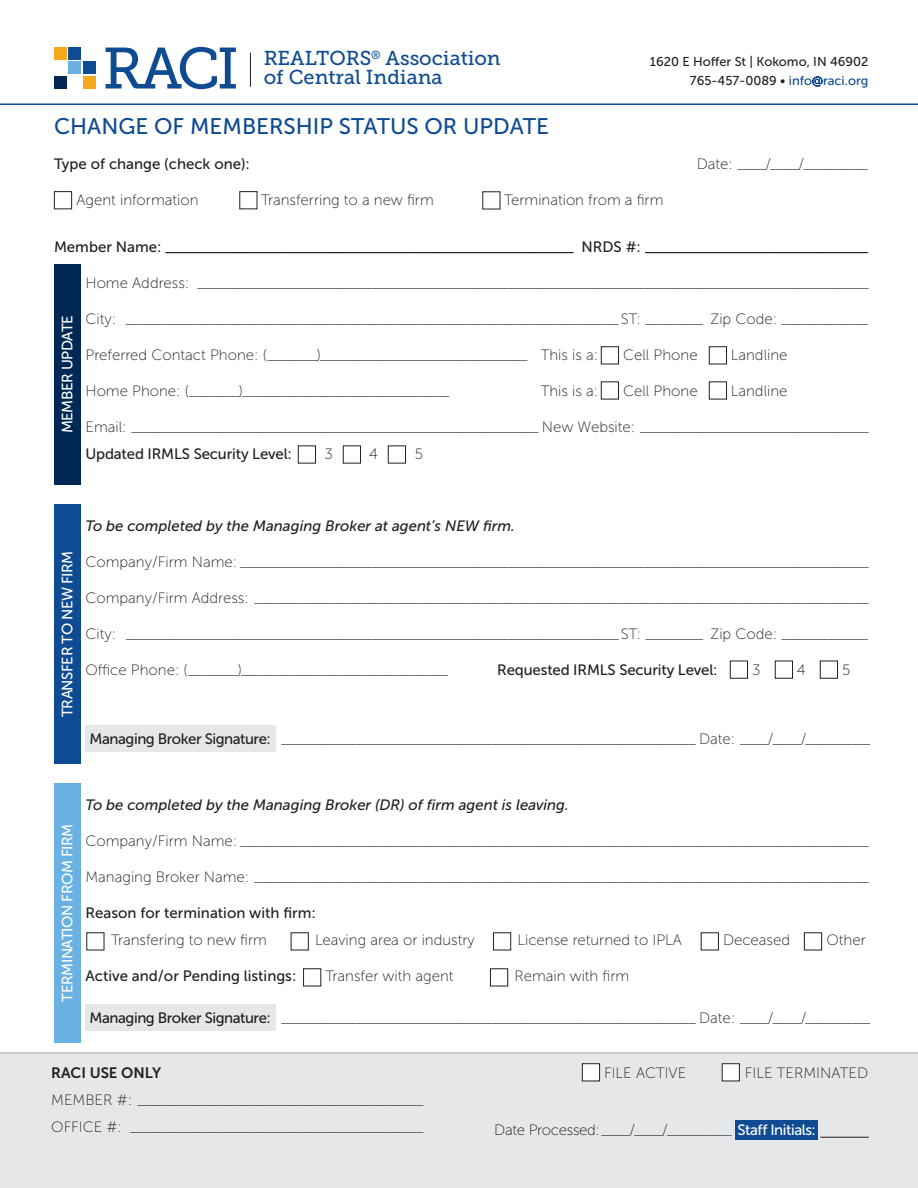
<style>
.page{position:relative;width:918px;height:1188px;background:#fff}
.page>*{position:absolute;margin:0;border:0;box-sizing:border-box;transform-origin:0 0}
.t1{font:58.05px "Museo Slab 500";color:#0f4b92}
.t2{font:22.5px "Museo Sans 500";color:#0f4b92}
.t3{font:20.1px/18.5px "Museo Slab 500";color:#0f4b92}
.t4{font:15px "Museo Sans 100";color:#231f20}
.t5{font:15px "Museo Sans 500";color:#231f20}
.t6{font:italic 15px "Museo Sans 500";color:#231f20}
.t7{font:15px "Museo Sans 500";letter-spacing:-.03em;color:#fff}
.t8{font:15px "Museo Sans 100";letter-spacing:-.02em;color:#231f20}
.t9{font:15px "Museo Sans 700";color:#231f20}
.t10{font:12.9px "Museo Sans 500";color:#231f20}
.s1{color:#0f4b92}
.s2{font-family:"Isidora";font-weight:300;color:#0f4b92}
.s3{font-family:"Museo Sans 500"}
.s4{font-family:"Museo Sans 500";color:#fff}
</style>
<div class="page">
<div style="left:0;top:1053px;width:918px;height:135px;background:#e6e7e9"></div>
<hr style="left:0;top:1052px;width:918px;height:2px;background:#a8a9ad">
<hr style="left:250px;top:53px;width:1px;height:34px;background:#231f20">
<div style="left:83px;top:76px;width:13px;height:13px;background:#f5a81c"></div>
<div style="left:68px;top:61px;width:13px;height:13px;background:#69b1e2"></div>
<div style="left:68px;top:47px;width:13px;height:13px;background:#0f4b92"></div>
<div style="left:54px;top:47px;width:13px;height:13px;background:#f5a81c"></div>
<div style="left:83px;top:61px;width:13px;height:13px;background:#0f4b92"></div>
<div style="left:54px;top:76px;width:13px;height:13px;background:#002855"></div>
<div style="left:54px;top:191px;width:18px;height:18px;border:1px solid #231f20"></div>
<div style="left:239px;top:191px;width:18px;height:18px;border:1px solid #231f20"></div>
<div style="left:601px;top:346px;width:18px;height:18px;border:1px solid #231f20"></div>
<div style="left:601px;top:381px;width:18px;height:18px;border:1px solid #231f20"></div>
<div style="left:709px;top:346px;width:18px;height:18px;border:1px solid #231f20"></div>
<div style="left:709px;top:381px;width:18px;height:18px;border:1px solid #231f20"></div>
<div style="left:54px;top:504px;width:27px;height:260px;background:#0f4b92"></div>
<div style="left:54px;top:783px;width:27px;height:260px;background:#69b1e2"></div>
<div style="left:730px;top:661px;width:18px;height:18px;border:1px solid #231f20"></div>
<div style="left:298px;top:446px;width:18px;height:18px;border:1px solid #231f20"></div>
<div style="left:775px;top:661px;width:18px;height:18px;border:1px solid #231f20"></div>
<div style="left:343px;top:446px;width:18px;height:18px;border:1px solid #231f20"></div>
<div style="left:820px;top:661px;width:18px;height:18px;border:1px solid #231f20"></div>
<div style="left:388px;top:446px;width:18px;height:18px;border:1px solid #231f20"></div>
<div style="left:86px;top:725px;width:190px;height:27px;background:#e6e7e9"></div>
<div style="left:86px;top:1004px;width:190px;height:27px;background:#e6e7e9"></div>
<svg style="left:812px;top:76px;width:11px;height:11px"></svg>
<div style="left:735px;top:1120px;width:83px;height:20px;background:#0f4b92"></div>
<hr style="left:820px;top:1137px;width:49px;height:1px;background:#231f20">
<div style="left:582px;top:1064px;width:18px;height:17px;background:#fff"></div>
<div style="left:582px;top:1063px;width:18px;height:18px;border:1px solid #231f20"></div>
<div style="left:722px;top:1064px;width:17px;height:17px;background:#fff"></div>
<div style="left:722px;top:1063px;width:18px;height:18px;border:1px solid #231f20"></div>
<hr style="left:0;top:104px;width:918px;height:1px;background:#0f4b92">
<div style="left:54px;top:264px;width:27px;height:221px;background:#002855"></div>
<div style="left:303px;top:968px;width:18px;height:18px;border:1px solid #231f20"></div>
<div style="left:490px;top:968px;width:18px;height:18px;border:1px solid #231f20"></div>
<div style="left:291px;top:932px;width:18px;height:18px;border:1px solid #231f20"></div>
<div style="left:493px;top:932px;width:18px;height:18px;border:1px solid #231f20"></div>
<div style="left:701px;top:932px;width:18px;height:18px;border:1px solid #231f20"></div>
<div style="left:804px;top:932px;width:18px;height:18px;border:1px solid #231f20"></div>
<p class="t1" style="left:103px;top:36px;width:138px">RACI</p>
<p class="t3" style="left:264px;top:49px;width:239px">REALTORS<sup>®</sup> Association of Central Indiana</p>
<p class="t2" style="left:54px;top:114px;width:497px">CHANGE OF MEMBERSHIP STATUS OR UPDATE</p>
<p class="t10" style="left:650px;top:55px;width:220px">1620 E Hoffer St | Kokomo, IN 46902</p>
<p class="t10" style="left:690px;top:73px;width:180px">765-457-0089 • <span class="s1">info</span><span class="s2">@</span><span class="s1">raci.org</span></p>
<p class="t5" style="left:54px;top:156px;width:197px">Type of change (check one):</p>
<p class="t4" style="left:697px;top:156px;width:173px">Date: ____/____/_________</p>
<p class="t4" style="left:76px;top:192px;width:124px">Agent information</p>
<p class="t4" style="left:261px;top:192px;width:174px">Transferring to a new firm</p>
<p class="t4" style="left:504px;top:192px;width:161px">Termination from a firm</p>
<p class="t5" style="left:54px;top:239px;width:816px">Member Name: _______________________________________________________ NRDS #: ______________________________</p>
<p class="t4" style="left:86px;top:275px;width:785px">Home Address: ______________________________________________________________________________________________</p>
<p class="t4" style="left:86px;top:311px;width:785px">City: _____________________________________________________________________ ST: ________ Zip Code: ____________</p>
<p class="t4" style="left:86px;top:347px;width:514px">Preferred Contact Phone: (_______)_____________________________ This is a:</p>
<p class="t4" style="left:623px;top:347px;width:76px">Cell Phone</p>
<p class="t4" style="left:731px;top:347px;width:58px">Landline</p>
<p class="t4" style="left:86px;top:383px;width:366px">Home Phone: (_______)_____________________________</p>
<p class="t4" style="left:541px;top:383px;width:59px">This is a:</p>
<p class="t4" style="left:623px;top:383px;width:76px">Cell Phone</p>
<p class="t4" style="left:731px;top:383px;width:58px">Landline</p>
<p class="t4" style="left:86px;top:419px;width:785px">Email: _________________________________________________________ New Website: ________________________________</p>
<p class="t5" style="left:86px;top:446px;width:208px">Updated IRMLS Security Level:</p>
<p class="t4" style="left:325px;top:446px;width:10px">3</p>
<p class="t4" style="left:369px;top:446px;width:10px">4</p>
<p class="t4" style="left:415px;top:446px;width:10px">5</p>
<p class="t7" style="left:59px;top:433px;width:120px;rotate:-90deg">MEMBER UPDATE</p>
<p class="t7" style="left:59px;top:717px;width:168px;rotate:-90deg">TRANSFER TO NEW FIRM</p>
<p class="t6" style="left:86px;top:518px;width:431px">To be completed by the Managing Broker at agent’s NEW firm.</p>
<p class="t4" style="left:86px;top:554px;width:785px">Company/Firm Name: ________________________________________________________________________________________</p>
<p class="t4" style="left:86px;top:590px;width:785px">Company/Firm Address: ______________________________________________________________________________________</p>
<p class="t4" style="left:86px;top:626px;width:785px">City: _____________________________________________________________________ ST: ________ Zip Code: ____________</p>
<p class="t4" style="left:86px;top:662px;width:365px">Office Phone: (_______)_____________________________</p>
<p class="t5" style="left:497px;top:662px;width:222px">Requested IRMLS Security Level:</p>
<p class="t4" style="left:752px;top:662px;width:10px">3</p>
<p class="t4" style="left:797px;top:662px;width:10px">4</p>
<p class="t4" style="left:842px;top:662px;width:10px">5</p>
<p class="t4" style="left:90px;top:731px;width:783px"><span class="s3">Managing Broker Signature:</span> __________________________________________________________ Date: ____/____/_________</p>
<p class="t7" style="left:59px;top:1002px;width:179px;rotate:-90deg">TERMINATION FROM FIRM</p>
<p class="t6" style="left:86px;top:797px;width:485px">To be completed by the Managing Broker (DR) of firm agent is leaving.</p>
<p class="t4" style="left:86px;top:833px;width:785px">Company/Firm Name: ________________________________________________________________________________________</p>
<p class="t4" style="left:86px;top:869px;width:785px">Managing Broker Name: ______________________________________________________________________________________</p>
<p class="t5" style="left:86px;top:905px;width:232px">Reason for termination with firm:</p>
<p class="t4" style="left:111px;top:932px;width:157px">Transfering to new firm</p>
<p class="t4" style="left:315px;top:932px;width:161px">Leaving area or industry</p>
<p class="t4" style="left:518px;top:932px;width:166px">License returned to IPLA</p>
<p class="t4" style="left:723px;top:932px;width:69px">Deceased</p>
<p class="t4" style="left:826px;top:932px;width:41px">Other</p>
<p class="t5" style="left:86px;top:968px;width:212px">Active and/or Pending listings:</p>
<p class="t4" style="left:326px;top:968px;width:130px">Transfer with agent</p>
<p class="t4" style="left:514px;top:968px;width:116px">Remain with firm</p>
<p class="t4" style="left:90px;top:1010px;width:783px"><span class="s3">Managing Broker Signature:</span> __________________________________________________________ Date: ____/____/_________</p>
<p class="t9" style="left:51px;top:1065px;width:112px">RACI USE ONLY</p>
<p class="t4" style="left:51px;top:1092px;width:374px">MEMBER #: ________________________________________</p>
<p class="t4" style="left:51px;top:1119px;width:374px">OFFICE #: _________________________________________</p>
<p class="t4" style="left:604px;top:1065px;width:84px">FILE ACTIVE</p>
<p class="t4" style="left:745px;top:1065px;width:125px">FILE TERMINATED</p>
<p class="t8" style="left:494px;top:1122px;width:323px">Date Processed: ____/____/_________ <span class="s4">Staff Initials:</span></p>
</div>
